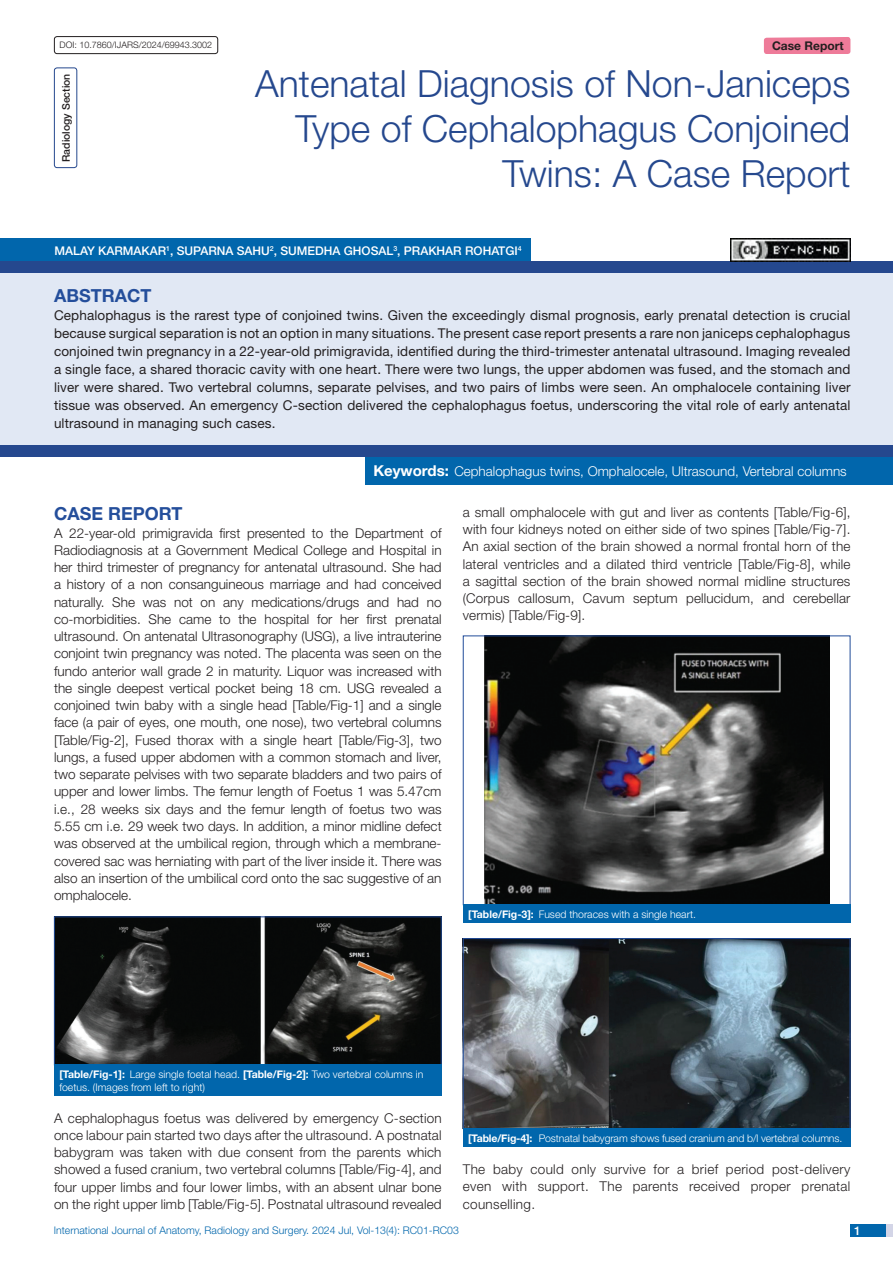
<style>
.page{position:relative;width:893px;height:1263px;background:#fff}
.page>*{position:absolute;margin:0;border:0;box-sizing:border-box;transform-origin:0 0}
.t1{font:300 37.5px/45px "Helvetica Neue";color:#25488e;text-align:right}
.Heading{font:700 18px "Helvetica Neue";color:#244e9b}
.Abstract_head{font:700 18px "Helvetica Neue";color:#244e9b}
.Body_text{font:300 13.5px/17.2px "Helvetica Neue";letter-spacing:.01em;color:#231f20;text-align:justify}
.Abstract_Text{font:13.5px/18px "Helvetica Neue";letter-spacing:.01em;color:#231f20;text-align:justify}
.Key_words{font:300 13.5px "Helvetica Neue";color:#fff}
.Author{font:500 12px "Helvetica Neue";color:#fff}
.t2{font:700 12px "Helvetica Neue";color:#231f20}
.TABLE_FIG{font:300 10.5px/12.6px "Helvetica Neue";color:#fff}
.t3{font:300 10.5px "Helvetica Neue";color:#0166ac}
.section{font:500 10.5px "Helvetica Neue";color:#231f20}
.t4{font:300 9px "Helvetica Neue";color:#231f20}
.s1{font-weight:700;font-size:15px}
.s2{font-weight:700}
</style>
<div class="page">
<div style="left:850px;top:1224px;width:43px;height:13px;background:#d3d5e7"></div>
<div style="left:850px;top:1224px;width:35px;height:13px;background:#0166ac"></div>
<div style="left:54px;top:68px;width:23px;height:100px;border:1px solid #25488e;border-radius:3px"></div>
<svg style="left:764px;top:37px;width:86px;height:17px"></svg>
<div style="left:54px;top:36px;width:164px;height:18px;border:1px solid #231f20;border-radius:3px"></div>
<div style="left:0;top:261px;width:893px;height:12px;background:#25488e"></div>
<div style="left:0;top:445px;width:893px;height:12px;background:#25488e"></div>
<div style="left:0;top:238px;width:530px;height:23px;background:#0166ac"></div>
<div style="left:0;top:273px;width:893px;height:171px;background:#e1e8f4"></div>
<div style="left:365px;top:457px;width:528px;height:27px;background:#0166ac"></div>
<img style="left:56px;top:918px;width:384px;height:145px">
<div style="left:54px;top:916px;width:388px;height:149px;border:1px solid #214c99"></div>
<div style="left:54px;top:1064px;width:388px;height:32px;background:#0166ac"></div>
<img style="left:484px;top:637px;width:345px;height:266px">
<div style="left:463px;top:635px;width:387px;height:270px;border:1px solid #214c99"></div>
<div style="left:463px;top:904px;width:387px;height:19px;background:#0166ac"></div>
<img style="left:465px;top:940px;width:383px;height:187px">
<div style="left:463px;top:938px;width:387px;height:191px;border:1px solid #214c99"></div>
<div style="left:463px;top:1128px;width:387px;height:19px;background:#0166ac"></div>
<img style="left:730px;top:239px;width:120px;height:22px">
<p class="t4" style="left:60px;top:39px;width:154px">DOI: 10.7860/IJARS/2024/69943.3002</p>
<p class="t2" style="left:772px;top:38px;width:73px">Case Report</p>
<p class="section" style="left:60px;top:162px;width:90px;rotate:-90deg">RADIOLOGY SECTION</p>
<p class="t1" style="left:255px;top:60px;width:597px">Antenatal Diagnosis of Non-Janiceps<br>Type of Cephalophagus Conjoined<br>Twins: A Case Report</p>
<p class="Author" style="left:54px;top:243px;width:469px">MALAY KARMAKAR<sup>1</sup>, SUPARNA SAHU<sup>2</sup>, SUMEDHA GHOSAL<sup>3</sup>, PRAKHAR ROHATG I<sup>4</sup></p>
<p class="Abstract_head" style="left:54px;top:284px;width:99px">ABSTRACT</p>
<p class="Abstract_Text" style="left:54px;top:306px;width:798px">Cephalophagus is the rarest type of conjoined twins. Given the exceedingly dismal prognosis, early prenatal detection is crucial because surgical separation is not an option in many situations. The present case report presents a rare non janiceps cephalophagus conjoined twin pregnancy in a 22-year-old primigravida, identified during the third-trimester antenatal ultrasound. Imaging revealed a single face, a shared thoracic cavity with one heart. There were two lungs, the upper abdomen was fused, and the stomach and liver were shared. Two vertebral columns, separate pelvises, and two pairs of limbs were seen. An omphalocele containing liver tissue was observed. An emergency C-section delivered the cephalophagus foetus, underscoring the vital role of early antenatal ultrasound in managing such cases.</p>
<p class="Key_words" style="left:373px;top:463px;width:475px"><span class="s1">Keywords:</span> Cephalophagus twins, Omphalocele, Ultrasound, Vertebral columns</p>
<p class="Heading" style="left:54px;top:503px;width:130px">CASE REPORT</p>
<p class="Body_text" style="left:54px;top:524px;width:389px">A 22-year-old primigravida first presented to the Department of Radiodiagnosis at a Government Medical College and Hospital in her third trimester of pregnancy for antenatal ultrasound. She had a history of a non consanguineous marriage and had conceived naturally. She was not on any medications/drugs and had no co-morbidities. She came to the hospital for her first prenatal ultrasound. On antenatal Ultrasonography (USG), a live intrauterine conjoint twin pregnancy was noted. The placenta was seen on the fundo anterior wall grade 2 in maturity. Liquor was increased with the single deepest vertical pocket being 18 cm. USG revealed a conjoined twin baby with a single head [Table/Fig-1] and a single face (a pair of eyes, one mouth, one nose), two vertebral columns [Table/Fig-2], Fused thorax with a single heart [Table/Fig-3], two lungs, a fused upper abdomen with a common stomach and liver, two separate pelvises with two separate bladders and two pairs of upper and lower limbs. The femur length of Foetus 1 was 5.47cm i.e., 28 weeks six days and the femur length of foetus two was 5.55 cm i.e. 29 week two days. In addition, a minor midline defect was observed at the umbilical region, through which a membrane&shy;covered sac was herniating with part of the liver inside it. There was also an insertion of the umbilical cord onto the sac suggestive of an omphalocele.</p>
<p class="Body_text" style="left:463px;top:503px;width:389px">a small omphalocele with gut and liver as contents [Table/Fig-6], with four kidneys noted on either side of two spines [Table/Fig-7].<br>An axial section of the brain showed a normal frontal horn of the lateral ventricles and a dilated third ventricle [Table/Fig-8], while a sagittal section of the brain showed normal midline structures (Corpus callosum, Cavum septum pellucidum, and cerebellar vermis) [Table/Fig-9].</p>
<p class="TABLE_FIG" style="left:468px;top:908px;width:229px"><span class="s2">[Table/Fig-3]:</span> Fused thoraces with a single heart.</p>
<p class="TABLE_FIG" style="left:59px;top:1068px;width:366px"><span class="s2">[Table/Fig-1]:</span> Large single foetal head. <span class="s2">[Table/Fig-2]:</span> Two vertebral columns in foetus. (Images from left to right)</p>
<p class="Body_text" style="left:54px;top:1109px;width:389px">A cephalophagus foetus was delivered by emergency C-section once labour pain started two days after the ultrasound. A postnatal babygram was taken with due consent from the parents which showed a fused cranium, two vertebral columns [Table/Fig-4], and four upper limbs and four lower limbs, with an absent ulnar bone on the right upper limb [Table/Fig-5]. Postnatal ultrasound revealed</p>
<p class="TABLE_FIG" style="left:468px;top:1131px;width:376px"><span class="s2">[Table/Fig-4]:</span> Postnatal babygram shows fused cranium and b/l vertebral columns.</p>
<p class="Body_text" style="left:463px;top:1160px;width:389px">The baby could only survive for a brief period post-delivery even with support. The parents received proper prenatal counselling.</p>
<p class="t3" style="left:54px;top:1224px;width:407px">International Journal of Anatomy, Radiology and Surgery. 2024 Jul, Vol-13(4): RC01-RC03</p>
<p class="Author" style="left:854px;top:1223px;width:8px">1</p>
</div>
